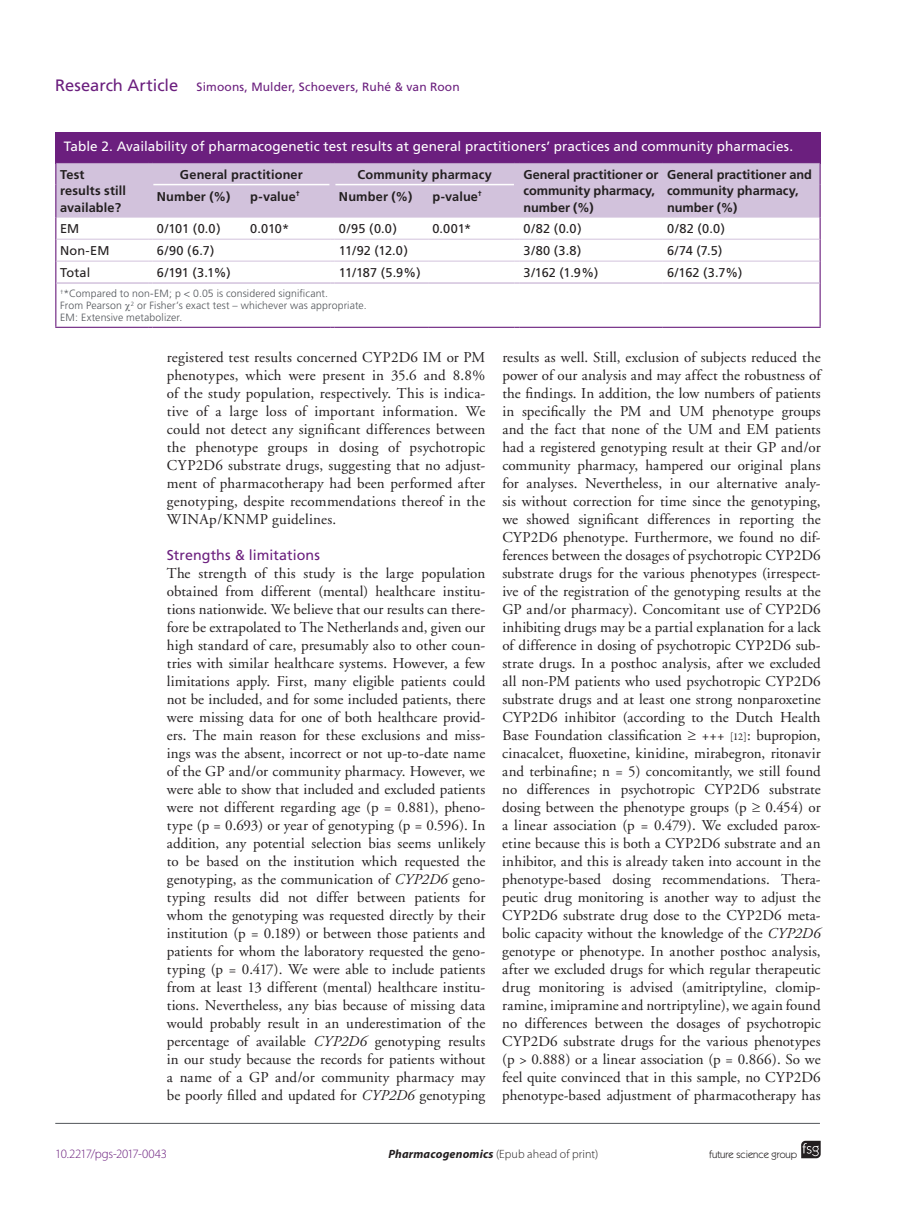
<style>
.page{position:relative;width:910px;height:1217px;background:#fff}
.page>*{position:absolute;margin:0;border:0;box-sizing:border-box;transform-origin:0 0}
.t1{font:15px/18px "Adobe Garamond";letter-spacing:.005em;color:#231f20;text-align:justify}
.t2{font:14.25px "Frutiger";letter-spacing:.005em;color:#6b1f7e}
.t3{font:13.5px "Frutiger";letter-spacing:.005em;color:#fff}
.t4{font:700 12.75px/16.5px "Frutiger";color:#231f20}
.t5{font:12.75px "Frutiger";color:#231f20}
.t6{font:300 12.75px "Myriad Pro";letter-spacing:-.03em;color:#6b1f7e}
.t7{font:12px "Frutiger";letter-spacing:.015em;color:#6b1f7e}
.t8{font:300 12px "Myriad Pro";letter-spacing:.005em;color:#231f20}
.t9{font:300 10.5px/12px "Frutiger";letter-spacing:.01em;color:#52555a}
.t10{font:10.5px "Itc Kabel";color:#231f20}
.s1{font-size:16.5px}
.s2{font-style:italic}
.s3{font-family:"Garamond Premr Pro";font-size:10.5px}
.s4{font-weight:700;font-style:italic}
</style>
<div class="page">
<svg style="left:801px;top:1140px;width:20px;height:17px"></svg>
<hr style="left:55px;top:1122px;width:765px;height:1px;background:#52555a">
<div style="left:55px;top:132px;width:766px;height:31px;background:#6b1f7e"></div>
<hr style="left:55px;top:283px;width:1px;height:43px;background:#6b1f7e">
<hr style="left:820px;top:283px;width:1px;height:43px;background:#6b1f7e">
<hr style="left:55px;top:326px;width:93px;height:2px;background:#6b1f7e">
<hr style="left:153px;top:326px;width:93px;height:2px;background:#6b1f7e">
<hr style="left:246px;top:326px;width:84px;height:2px;background:#6b1f7e">
<hr style="left:335px;top:326px;width:93px;height:2px;background:#6b1f7e">
<hr style="left:428px;top:326px;width:87px;height:2px;background:#6b1f7e">
<hr style="left:519px;top:326px;width:144px;height:2px;background:#6b1f7e">
<hr style="left:663px;top:326px;width:158px;height:2px;background:#6b1f7e">
<svg style="left:55px;top:162px;width:766px;height:122px"></svg>
<hr style="left:519px;top:282px;width:144px;height:2px;background:#d2c2dc">
<hr style="left:663px;top:282px;width:157px;height:2px;background:#d2c2dc">
<hr style="left:153px;top:162px;width:93px;height:1px;background:#6b1f7e">
<hr style="left:246px;top:162px;width:84px;height:1px;background:#6b1f7e">
<hr style="left:153px;top:184px;width:93px;height:1px;background:#fff">
<hr style="left:246px;top:184px;width:83px;height:1px;background:#fff">
<hr style="left:335px;top:162px;width:93px;height:1px;background:#6b1f7e">
<hr style="left:428px;top:162px;width:87px;height:1px;background:#6b1f7e">
<hr style="left:335px;top:184px;width:93px;height:1px;background:#fff">
<hr style="left:428px;top:184px;width:86px;height:1px;background:#fff">
<hr style="left:519px;top:162px;width:144px;height:1px;background:#6b1f7e">
<p class="t7" style="left:55px;top:80px;width:406px"><span class="s1">Research Article</span> Simoons, Mulder, Schoevers, Ruhé &amp; van Roon</p>
<p class="t3" style="left:64px;top:138px;width:731px">Table 2. Availability of pharmacogenetic test results at general practitioners’ practices and community pharmacies.</p>
<p class="t4" style="left:60px;top:166px;width:67px">Test results still available?</p>
<p class="t4" style="left:180px;top:166px;width:124px">General practitioner</p>
<p class="t4" style="left:358px;top:166px;width:136px">Community pharmacy</p>
<p class="t4" style="left:523px;top:166px;width:137px">General practitioner or community pharmacy, number (%)</p>
<p class="t4" style="left:667px;top:166px;width:147px">General practitioner and community pharmacy, number (%)</p>
<p class="t4" style="left:157px;top:188px;width:75px">Number (%)</p>
<p class="t4" style="left:250px;top:188px;width:51px">p-value<sup>†</sup></p>
<p class="t4" style="left:339px;top:188px;width:75px">Number (%)</p>
<p class="t4" style="left:432px;top:188px;width:51px">p-value<sup>†</sup></p>
<p class="t5" style="left:60px;top:221px;width:21px">EM</p>
<p class="t5" style="left:157px;top:221px;width:65px">0/101 (0.0)</p>
<p class="t5" style="left:250px;top:221px;width:40px">0.010*</p>
<p class="t5" style="left:339px;top:221px;width:59px">0/95 (0.0)</p>
<p class="t5" style="left:432px;top:221px;width:40px">0.001*</p>
<p class="t5" style="left:523px;top:221px;width:60px">0/82 (0.0)</p>
<p class="t5" style="left:667px;top:221px;width:60px">0/82 (0.0)</p>
<p class="t5" style="left:60px;top:243px;width:51px">Non-EM</p>
<p class="t5" style="left:157px;top:243px;width:59px">6/90 (6.7)</p>
<p class="t5" style="left:339px;top:243px;width:71px">11/92 (12.0)</p>
<p class="t5" style="left:523px;top:243px;width:60px">3/80 (3.8)</p>
<p class="t5" style="left:667px;top:243px;width:57px">6/74 (7.5)</p>
<p class="t5" style="left:60px;top:265px;width:32px">Total</p>
<p class="t5" style="left:157px;top:265px;width:75px">6/191 (3.1%)</p>
<p class="t5" style="left:339px;top:265px;width:83px">11/187 (5.9%)</p>
<p class="t5" style="left:523px;top:265px;width:76px">3/162 (1.9%)</p>
<p class="t5" style="left:667px;top:265px;width:77px">6/162 (3.7%)</p>
<p class="t9" style="left:60px;top:287px;width:308px"><sup>†</sup>*Compared to non-EM; p &lt; 0.05 is considered significant.<br>From Pearson <sup>2</sup> or Fisher’s exact test – whichever was appropriate.<br>EM: Extensive metabolizer.</p>
<p class="t1" style="left:167px;top:348px;width:320px">registered test results concerned CYP2D6 IM or PM phenotypes, which were present in 35.6 and 8.8% of the study population, respectively. This is indica&shy;tive of a large loss of important information. We could not detect any significant differences between the phenotype groups in dosing of psychotropic CYP2D6 substrate drugs, suggesting that no adjust&shy;ment of pharmacotherapy had been performed after genotyping, despite recommendations thereof in the WINAp/KNMP guidelines.</p>
<p class="t2" style="left:167px;top:546px;width:155px">Strengths &amp; limitations</p>
<p class="t1" style="left:167px;top:564px;width:320px">The strength of this study is the large population obtained from different (mental) healthcare institu&shy;tions nationwide. We believe that our results can there&shy;fore be extrapolated to The Netherlands and, given our high standard of care, presumably also to other coun&shy;tries with similar healthcare systems. However, a few limitations apply. First, many eligible patients could not be included, and for some included patients, there were missing data for one of both healthcare provid&shy;ers. The main reason for these exclusions and miss&shy;ings was the absent, incorrect or not up-to-date name of the GP and/or community pharmacy. However, we were able to show that included and excluded patients were not different regarding age (p = 0.881), pheno&shy;type (p = 0.693) or year of genotyping (p = 0.596). In addition, any potential selection bias seems unlikely to be based on the institution which requested the genotyping, as the communication of <span class="s2">CYP2D6</span> geno&shy;typing results did not differ between patients for whom the genotyping was requested directly by their institution (p = 0.189) or between those patients and patients for whom the laboratory requested the geno&shy;typing (p = 0.417). We were able to include patients from at least 13 different (mental) healthcare institu&shy;tions. Nevertheless, any bias because of missing data would probably result in an underestimation of the percentage of available <span class="s2">CYP2D6</span> genotyping results in our study because the records for patients without a name of a GP and/or community pharmacy may be poorly filled and updated for <span class="s2">CYP2D6</span> genotyping</p>
<p class="t1" style="left:502px;top:348px;width:320px">results as well. Still, exclusion of subjects reduced the power of our analysis and may affect the robustness of the findings. In addition, the low numbers of patients in specifically the PM and UM phenotype groups and the fact that none of the UM and EM patients had a registered genotyping result at their GP and/or community pharmacy, hampered our original plans for analyses. Nevertheless, in our alternative analy&shy;sis without correction for time since the genotyping, we showed significant differences in reporting the CYP2D6 phenotype. Furthermore, we found no dif&shy;ferences between the dosages of psychotropic CYP2D6 substrate drugs for the various phenotypes (irrespect&shy;ive of the registration of the genotyping results at the GP and/or pharmacy). Concomitant use of CYP2D6 inhibiting drugs may be a partial explanation for a lack of difference in dosing of psychotropic CYP2D6 sub&shy;strate drugs. In a posthoc analysis, after we excluded all non-PM patients who used psychotropic CYP2D6 substrate drugs and at least one strong nonparoxetine CYP2D6 inhibitor (according to the Dutch Health Base Foundation classification ≥ +++ <span class="s3">[12]</span>: bupropion, cinacalcet, fluoxetine, kinidine, mirabegron, ritonavir and terbinafine; n = 5) concomitantly, we still found no differences in psychotropic CYP2D6 substrate dosing between the phenotype groups (p ≥ 0.454) or a linear association (p = 0.479). We excluded parox&shy;etine because this is both a CYP2D6 substrate and an inhibitor, and this is already taken into account in the phenotype-based dosing recommendations. Thera&shy;peutic drug monitoring is another way to adjust the CYP2D6 substrate drug dose to the CYP2D6 meta&shy;bolic capacity without the knowledge of the <span class="s2">CYP2D6 </span>genotype or phenotype. In another posthoc analysis, after we excluded drugs for which regular therapeutic drug monitoring is advised (amitriptyline, clomip&shy;ramine, imipramine and nortriptyline), we again found no differences between the dosages of psychotropic CYP2D6 substrate drugs for the various phenotypes (p &gt; 0.888) or a linear association (p = 0.866). So we feel quite convinced that in this sample, no CYP2D6 phenotype-based adjustment of pharmacotherapy has</p>
<p class="t6" style="left:55px;top:1146px;width:113px">10.2217/pgs-2017-0043</p>
<p class="t8" style="left:388px;top:1147px;width:211px"><span class="s4">Pharmacogenomics</span> (Epub ahead of print)</p>
<p class="t10" style="left:709px;top:1148px;width:90px">future science group</p>
</div>
